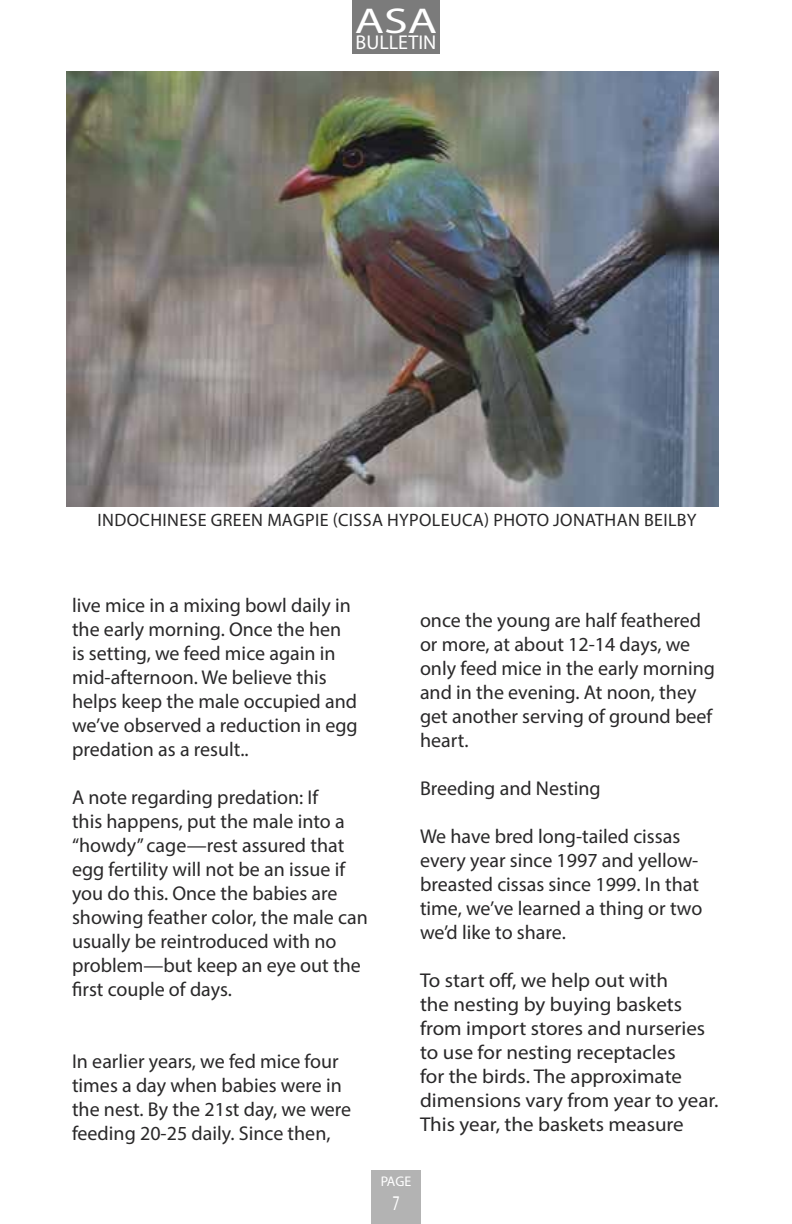
<style>
.page{position:relative;width:792px;height:1224px;background:#fff}
.page>*{position:absolute;margin:0;border:0;box-sizing:border-box;transform-origin:0 0}
.t1{font:36px "Myriad Pro";color:#fff;scale:1.33 1}
.t2{font:21px "Myriad Pro";color:#fff;scale:.67 1}
.t3{font:20px/24px "Myriad Pro";color:#292829}
.t4{font:20px/24px "Myriad Pro";color:#292829;scale:1.05 1}
.t5{font:20px "Myriad Pro";color:#fff}
.t6{font:18px "Myriad Pro";letter-spacing:.02em;color:#292829}
.t7{font:14px "Myriad Pro";color:#fff}
</style>
<div class="page">
<div style="left:352px;top:0;width:88px;height:53px;background:#7b7b7b"></div>
<div style="left:371px;top:1170px;width:50px;height:54px;background:#b3b3b3"></div>
<img style="left:67px;top:71px;width:652px;height:435px">
<h1 class="t1" style="left:355px;top:-1px;width:63px">ASA</h1>
<p class="t5" style="left:356px;top:30px;width:82px">BULLETIN</p>
<p class="t6" style="left:98px;top:509px;width:600px">INDOCHINESE GREEN MAGPIE (CISSA HYPOLEUCA) PHOTO JONATHAN BEILBY</p>
<p class="t3" style="left:72px;top:593px;width:287px">live mice in a mixing bowl daily in the early morning. Once the hen is setting, we feed mice again in mid-afternoon. We believe this helps keep the male occupied and we’ve observed a reduction in egg predation as a result..</p>
<p class="t3" style="left:72px;top:785px;width:297px">A note regarding predation: If<br>this happens, put the male into a “howdy” cage—rest assured that egg fertility will not be an issue if you do this. Once the babies are showing feather color, the male can usually be reintroduced with no problem—but keep an eye out the first couple of days.</p>
<p class="t3" style="left:72px;top:1049px;width:281px">In earlier years, we fed mice four times a day when babies were in the nest. By the 21st day, we were feeding 20-25 daily. Since then,</p>
<p class="t3" style="left:420px;top:608px;width:297px">once the young are half feathered or more, at about 12-14 days, we only feed mice in the early morning and in the evening. At noon, they get another serving of ground beef heart.</p>
<p class="t3" style="left:420px;top:776px;width:182px">Breeding and Nesting</p>
<p class="t3" style="left:420px;top:824px;width:284px">We have bred long-tailed cissas every year since 1997 and yellow&shy;breasted cissas since 1999. In that time, we’ve learned a thing or two we’d like to share.</p>
<p class="t4" style="left:420px;top:968px;width:286px">To start off, we help out with<br>the nesting by buying baskets from import stores and nurseries to use for nesting receptacles<br>for the birds. The approximate dimensions vary from year to year.<br>This year, the baskets measure</p>
<p class="t7" style="left:381px;top:1172px;width:32px">PAGE</p>
<p class="t2" style="left:392px;top:1190px;width:12px">7</p>
</div>
